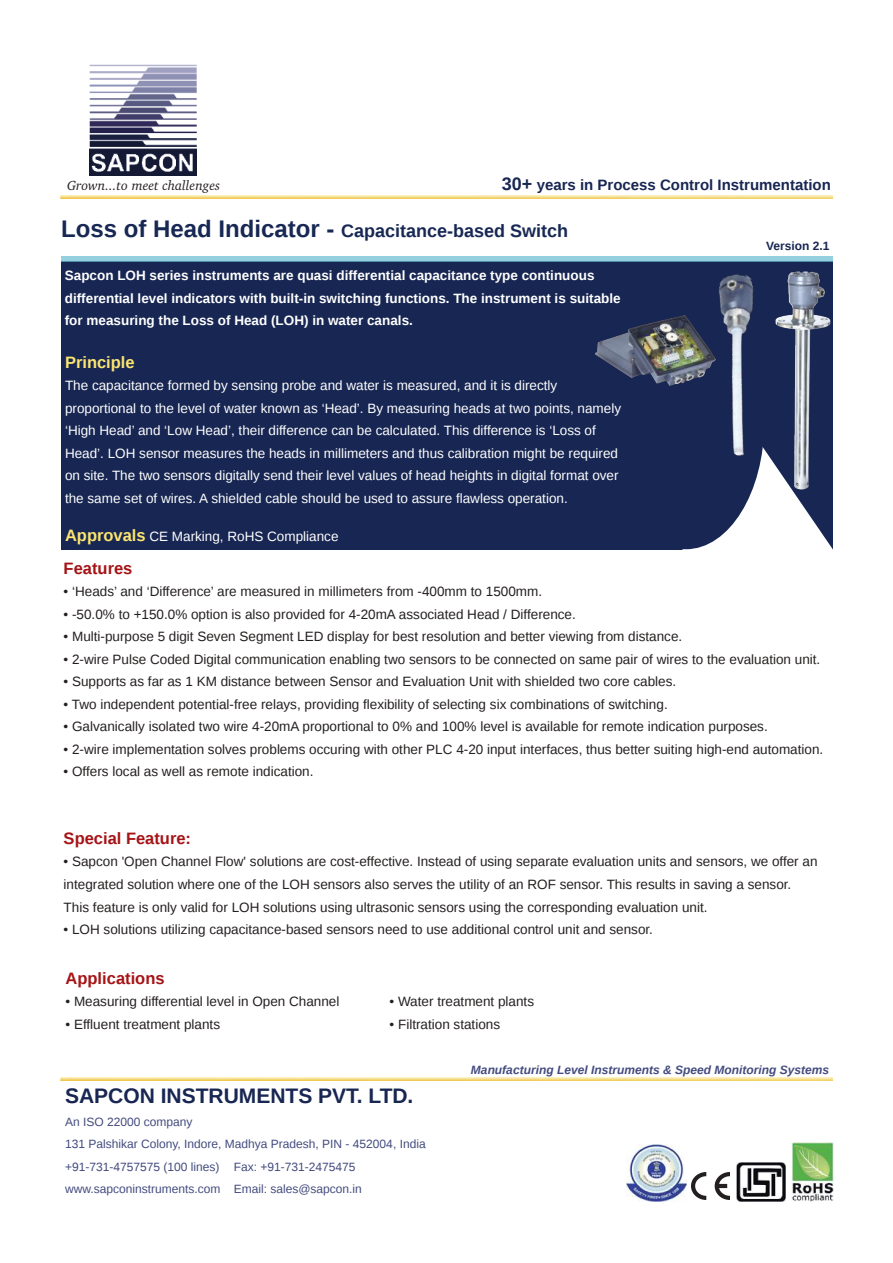
<style>
.page{position:relative;width:893px;height:1263px;background:#fff}
.page>*{position:absolute;margin:0;border:0;box-sizing:border-box;transform-origin:0 0}
.t1{font:700 21px "Liberation Sans";color:#172652}
.t2{font:700 18px "Liberation Sans";color:#182854}
.t3{font:700 16.5px "Liberation Sans";color:#a51316}
.t4{font:700 16.5px "Liberation Sans";color:#fce570}
.t5{font:700 15px "Liberation Sans";color:#172652}
.t6{font:13.5px/22.5px "Liberation Sans";color:#241f1f}
.t7{font:13.5px/22.5px "Liberation Sans";color:#fff}
.t8{font:700 13.5px/22.5px "Liberation Sans";color:#fff}
.t9{font:italic 13.5px "Charter BT";color:#241f1f}
.t10{font:12px/22.5px "Liberation Sans";color:#434b7e}
.t11{font:italic 700 12px "Liberation Sans";color:#434b7e}
.t12{font:700 12px "Liberation Sans";color:#172652}
.s1{font-size:18px}
.s2{font-size:24px}
.s3{font-weight:700;font-size:16.5px;color:#fce570}
</style>
<div class="page">
<div style="left:61px;top:261px;width:772px;height:288px;background:#172652"></div>
<svg style="left:607px;top:458px;width:226px;height:92px"></svg>
<div style="left:61px;top:256px;width:772px;height:6px;background:#94d0de"></div>
<img style="left:775px;top:320px;width:56px;height:171px">
<img style="left:90px;top:64px;width:107px;height:112px">
<img style="left:60px;top:195px;width:772px;height:4px">
<img style="left:60px;top:1077px;width:772px;height:4px">
<img style="left:792px;top:1142px;width:41px;height:59px">
<img style="left:692px;top:1173px;width:37px;height:26px">
<img style="left:736px;top:1162px;width:50px;height:39px">
<img style="left:627px;top:1145px;width:59px;height:56px">
<img style="left:718px;top:271px;width:112px;height:187px">
<img style="left:596px;top:315px;width:120px;height:71px">
<p class="t9" style="left:67px;top:180px;width:154px">Grown...to meet challenges</p>
<p class="t5" style="left:502px;top:176px;width:331px"><span class="s1">30+</span> years in Process Control Instrumentation</p>
<h2 class="t2" style="left:61px;top:221px;width:509px"><span class="s2">Loss of Head Indicator -</span> Capacitance-based Switch</h2>
<p class="t8" style="left:65px;top:264px;width:557px">Sapcon LOH series instruments are quasi differential capacitance type continuous differential level indicators with built-in switching functions. The instrument is suitable for measuring the Loss of Head (LOH) in water canals.</p>
<p class="t4" style="left:65px;top:353px;width:71px">Principle</p>
<p class="t7" style="left:65px;top:374px;width:558px">The capacitance formed by sensing probe and water is measured, and it is directly proportional to the level of water known as ‘Head’. By measuring heads at two points, namely ‘High Head’ and ‘Low Head’, their difference can be calculated. This difference is ‘Loss of Head’. LOH sensor measures the heads in millimeters and thus calibration might be required on site. The two sensors digitally send their level values of head heights in digital format over the same set of wires. A shielded cable should be used to assure flawless operation.</p>
<p class="t7" style="left:65px;top:525px;width:275px"><span class="s3">Approvals</span> CE Marking, RoHS Compliance</p>
<p class="t12" style="left:766px;top:239px;width:65px">Version 2.1</p>
<p class="t3" style="left:64px;top:559px;width:70px">Features</p>
<p class="t6" style="left:64px;top:580px;width:480px">• ‘Heads’ and ‘Difference’ are measured in millimeters from -400mm to 1500mm.</p>
<p class="t6" style="left:64px;top:603px;width:514px">• -50.0% to +150.0% option is also provided for 4-20mA associated Head / Difference.</p>
<p class="t6" style="left:64px;top:625px;width:620px">• Multi-purpose 5 digit Seven Segment LED display for best resolution and better viewing from distance.</p>
<p class="t6" style="left:64px;top:648px;width:758px">• 2-wire Pulse Coded Digital communication enabling two sensors to be connected on same pair of wires to the evaluation unit.</p>
<p class="t6" style="left:64px;top:670px;width:614px">• Supports as far as 1 KM distance between Sensor and Evaluation Unit with shielded two core cables.</p>
<p class="t6" style="left:64px;top:693px;width:606px">• Two independent potential-free relays, providing flexibility of selecting six combinations of switching.</p>
<p class="t6" style="left:64px;top:715px;width:706px">• Galvanically isolated two wire 4-20mA proportional to 0% and 100% level is available for remote indication purposes.</p>
<p class="t6" style="left:64px;top:738px;width:761px">• 2-wire implementation solves problems occuring with other PLC 4-20 input interfaces, thus better suiting high-end automation.</p>
<p class="t6" style="left:64px;top:760px;width:251px">• Offers local as well as remote indication.</p>
<p class="t3" style="left:64px;top:829px;width:129px">Special Feature:</p>
<p class="t6" style="left:64px;top:850px;width:755px">• Sapcon 'Open Channel Flow' solutions are cost-effective. Instead of using separate evaluation units and sensors, we offer an integrated solution where one of the LOH sensors also serves the utility of an ROF sensor. This results in saving a sensor.<br>This feature is only valid for LOH solutions using ultrasonic sensors using the corresponding evaluation unit.</p>
<p class="t6" style="left:64px;top:918px;width:591px">• LOH solutions utilizing capacitance-based sensors need to use additional control unit and sensor.</p>
<p class="t3" style="left:66px;top:969px;width:101px">Applications</p>
<p class="t6" style="left:66px;top:990px;width:275px">• Measuring differential level in Open Channel</p>
<p class="t6" style="left:390px;top:990px;width:146px">• Water treatment plants</p>
<p class="t6" style="left:66px;top:1013px;width:156px">• Effluent treatment plants</p>
<p class="t6" style="left:390px;top:1013px;width:112px">• Filtration stations</p>
<h1 class="t1" style="left:65px;top:1084px;width:350px">SAPCON INSTRUMENTS PVT. LTD.</h1>
<p class="t10" style="left:65px;top:1110px;width:362px">An ISO 22000 company<br>131 Palshikar Colony, Indore, Madhya Pradesh, PIN - 452004, India +91-731-4757575 (100 lines) Fax: +91-731-2475475 www.sapconinstruments.com Email: sales@sapcon.in</p>
<p class="t11" style="left:471px;top:1063px;width:360px">Manufacturing Level Instruments &amp; Speed Monitoring Systems</p>
</div>
